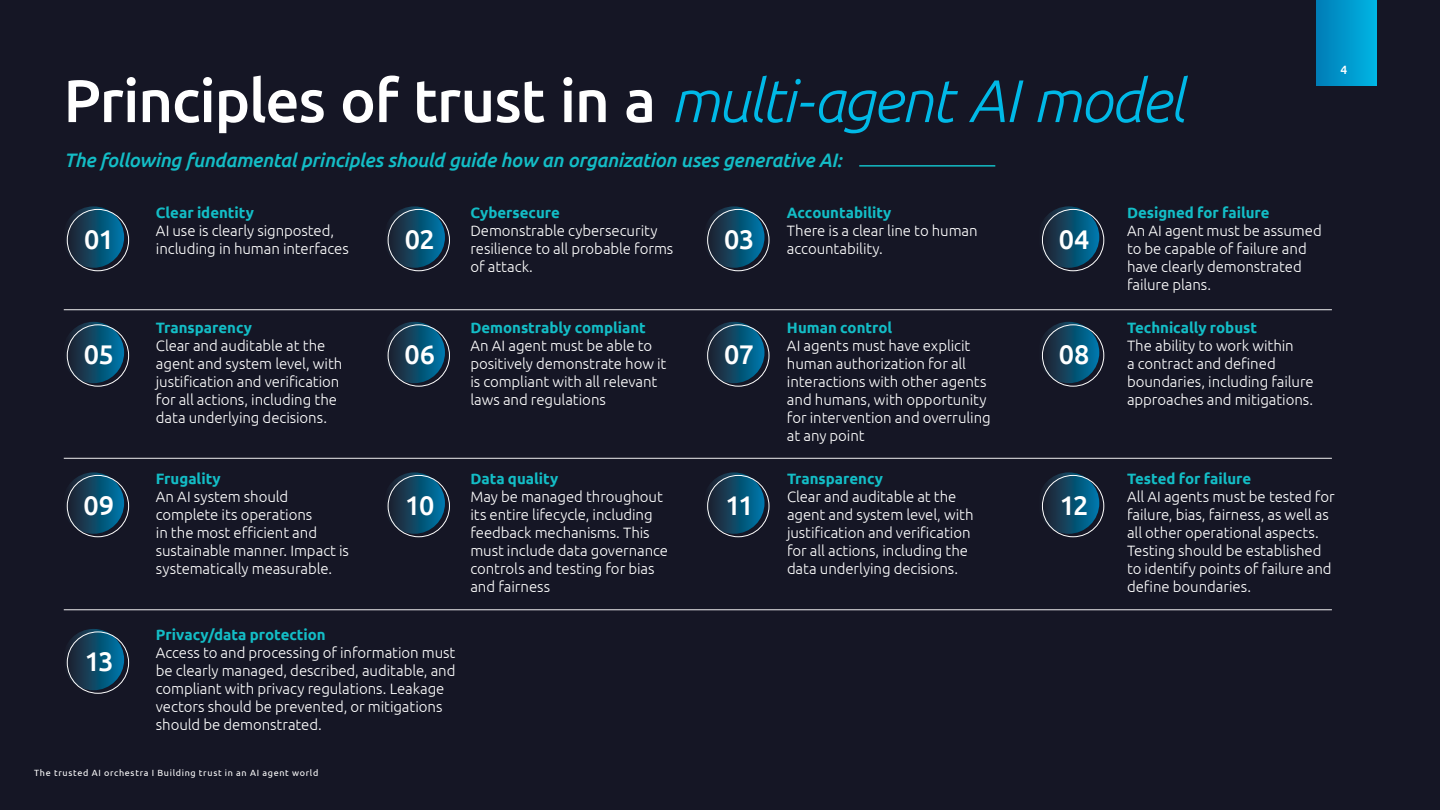
<style>
.page{position:relative;width:1440px;height:810px;background:#151625}
.page>*{position:absolute;margin:0;border:0;box-sizing:border-box;transform-origin:0 0}
.t1{font:500 60px "Ubuntu";letter-spacing:-.02em;color:#fff}
.t2{font:500 27px "Ubuntu";letter-spacing:-.025em;color:#fff}
.t3{font:italic 500 19.5px "Ubuntu";letter-spacing:-.015em;color:#13bdc6}
.t4{font:300 15px/18px "Ubuntu";letter-spacing:-.005em;color:#fff}
.t5{font:700 15px "Ubuntu";color:#13bdc6}
.t6{font:500 12px "Ubuntu";color:#fff}
.t7{font:9px "Ubuntu";letter-spacing:.075em;color:#fff}
.s1{font-weight:300;font-style:italic;color:#00b9e7}
</style>
<div class="page">
<svg style="left:63px;top:206px;width:61px;height:62px;background:#124b68"></svg>
<div style="left:67px;top:209px;width:62px;height:62px;border:1px solid #fff;border-radius:50%"></div>
<svg style="left:63px;top:472px;width:61px;height:62px;background:#124b68"></svg>
<div style="left:67px;top:475px;width:62px;height:62px;border:1px solid #fff;border-radius:50%"></div>
<svg style="left:384px;top:206px;width:61px;height:62px;background:#124b68"></svg>
<div style="left:388px;top:209px;width:62px;height:62px;border:1px solid #fff;border-radius:50%"></div>
<svg style="left:384px;top:322px;width:61px;height:61px;background:#124c69"></svg>
<div style="left:388px;top:324px;width:62px;height:63px;border:1px solid #fff;border-radius:50%"></div>
<svg style="left:703px;top:206px;width:61px;height:62px;background:#124b68"></svg>
<div style="left:707px;top:209px;width:62px;height:62px;border:1px solid #fff;border-radius:50%"></div>
<svg style="left:703px;top:322px;width:61px;height:61px;background:#124b68"></svg>
<div style="left:707px;top:324px;width:62px;height:63px;border:1px solid #fff;border-radius:50%"></div>
<svg style="left:1038px;top:206px;width:61px;height:62px;background:#124b68"></svg>
<div style="left:1042px;top:209px;width:62px;height:62px;border:1px solid #fff;border-radius:50%"></div>
<svg style="left:1038px;top:322px;width:61px;height:61px;background:#124b69"></svg>
<div style="left:1042px;top:324px;width:62px;height:63px;border:1px solid #fff;border-radius:50%"></div>
<svg style="left:63px;top:629px;width:61px;height:61px;background:#124c69"></svg>
<div style="left:67px;top:632px;width:62px;height:62px;border:1px solid #fff;border-radius:50%"></div>
<svg style="left:384px;top:472px;width:61px;height:62px;background:#124b68"></svg>
<div style="left:388px;top:475px;width:62px;height:62px;border:1px solid #fff;border-radius:50%"></div>
<svg style="left:1038px;top:472px;width:61px;height:62px;background:#124b68"></svg>
<div style="left:1042px;top:475px;width:62px;height:62px;border:1px solid #fff;border-radius:50%"></div>
<svg style="left:703px;top:472px;width:61px;height:62px;background:#124b68"></svg>
<div style="left:707px;top:475px;width:62px;height:62px;border:1px solid #fff;border-radius:50%"></div>
<svg style="left:63px;top:322px;width:61px;height:61px;background:#124c69"></svg>
<div style="left:67px;top:324px;width:62px;height:63px;border:1px solid #fff;border-radius:50%"></div>
<hr style="left:64px;top:309px;width:1268px;height:1px;background:#f1f1f2">
<hr style="left:64px;top:458px;width:1268px;height:1px;background:#f1f1f2">
<hr style="left:64px;top:610px;width:1268px;height:1px;background:#f1f1f2">
<hr style="left:859px;top:165px;width:136px;height:2px;background:#13bdc6">
<div style="left:1316px;top:0;width:60px;height:85px;background:linear-gradient(to right,#007cb6,#00b4e3)"></div>
<h1 class="t1" style="left:64px;top:63px;width:1123px">Principles of trust in a <span class="s1">multi-agent AI model</span></h1>
<h3 class="t3" style="left:64px;top:148px;width:780px">The following fundamental principles should guide how an organization uses generative AI:</h3>
<p class="t5" style="left:156px;top:204px;width:100px">Clear identity</p>
<p class="t4" style="left:156px;top:221px;width:195px">AI use is clearly signposted, including in human interfaces</p>
<p class="t5" style="left:470px;top:204px;width:91px">Cybersecure</p>
<p class="t4" style="left:470px;top:221px;width:204px">Demonstrable cybersecurity resilience to all probable forms of attack.</p>
<p class="t5" style="left:787px;top:204px;width:106px">Accountability</p>
<p class="t4" style="left:787px;top:221px;width:192px">There is a clear line to human accountability.</p>
<p class="t5" style="left:1127px;top:204px;width:144px">Designed for failure</p>
<p class="t4" style="left:1127px;top:221px;width:196px">An AI agent must be assumed to be capable of failure and have clearly demonstrated failure plans.</p>
<h2 class="t2" style="left:84px;top:222px;width:31px">01</h2>
<h2 class="t2" style="left:405px;top:222px;width:32px">02</h2>
<h2 class="t2" style="left:724px;top:222px;width:32px">03</h2>
<h2 class="t2" style="left:1059px;top:222px;width:32px">04</h2>
<h2 class="t2" style="left:84px;top:337px;width:32px">05</h2>
<p class="t5" style="left:156px;top:319px;width:98px">Transparency</p>
<p class="t4" style="left:156px;top:337px;width:188px">Clear and auditable at the agent and system level, with justification and verification for all actions, including the data underlying decisions.</p>
<h2 class="t2" style="left:404px;top:337px;width:32px">06</h2>
<p class="t5" style="left:470px;top:319px;width:177px">Demonstrably compliant</p>
<p class="t4" style="left:470px;top:337px;width:197px">An AI agent must be able to positively demonstrate how it is compliant with all relevant laws and regulations</p>
<h2 class="t2" style="left:724px;top:337px;width:31px">07</h2>
<p class="t5" style="left:787px;top:319px;width:107px">Human control</p>
<p class="t4" style="left:787px;top:337px;width:205px">AI agents must have explicit human authorization for all interactions with other agents and humans, with opportunity for intervention and overruling at any point</p>
<h2 class="t2" style="left:1059px;top:337px;width:32px">08</h2>
<p class="t5" style="left:1127px;top:319px;width:132px">Technically robust</p>
<p class="t4" style="left:1127px;top:337px;width:188px">The ability to work within<br>a contract and defined boundaries, including failure approaches and mitigations.</p>
<p class="t6" style="left:1340px;top:62px;width:8px">4</p>
<h2 class="t2" style="left:84px;top:488px;width:32px">09</h2>
<h2 class="t2" style="left:84px;top:645px;width:30px">13</h2>
<p class="t5" style="left:156px;top:470px;width:66px">Frugality</p>
<p class="t4" style="left:156px;top:487px;width:195px">An AI system should complete its operations<br>in the most efficient and sustainable manner. Impact is systematically measurable.</p>
<h2 class="t2" style="left:405px;top:488px;width:31px">10</h2>
<p class="t5" style="left:156px;top:625px;width:171px">Privacy/data protection</p>
<p class="t4" style="left:156px;top:643px;width:301px">Access to and processing of information must be clearly managed, described, auditable, and compliant with privacy regulations. Leakage vectors should be prevented, or mitigations should be demonstrated.</p>
<p class="t7" style="left:34px;top:768px;width:286px">The trusted AI orchestra I Building trust in an AI agent world</p>
<p class="t5" style="left:470px;top:470px;width:89px">Data quality</p>
<p class="t4" style="left:470px;top:487px;width:199px">May be managed throughout its entire lifecycle, including feedback mechanisms. This must include data governance controls and testing for bias and fairness</p>
<p class="t5" style="left:787px;top:470px;width:98px">Transparency</p>
<p class="t4" style="left:787px;top:487px;width:188px">Clear and auditable at the agent and system level, with justification and verification for all actions, including the data underlying decisions.</p>
<h2 class="t2" style="left:725px;top:488px;width:30px">11</h2>
<h2 class="t2" style="left:1060px;top:488px;width:30px">12</h2>
<p class="t5" style="left:1127px;top:470px;width:126px">Tested for failure</p>
<p class="t4" style="left:1127px;top:487px;width:209px">All AI agents must be tested for failure, bias, fairness, as well as all other operational aspects.<br>Testing should be established to identify points of failure and define boundaries.</p>
</div>
